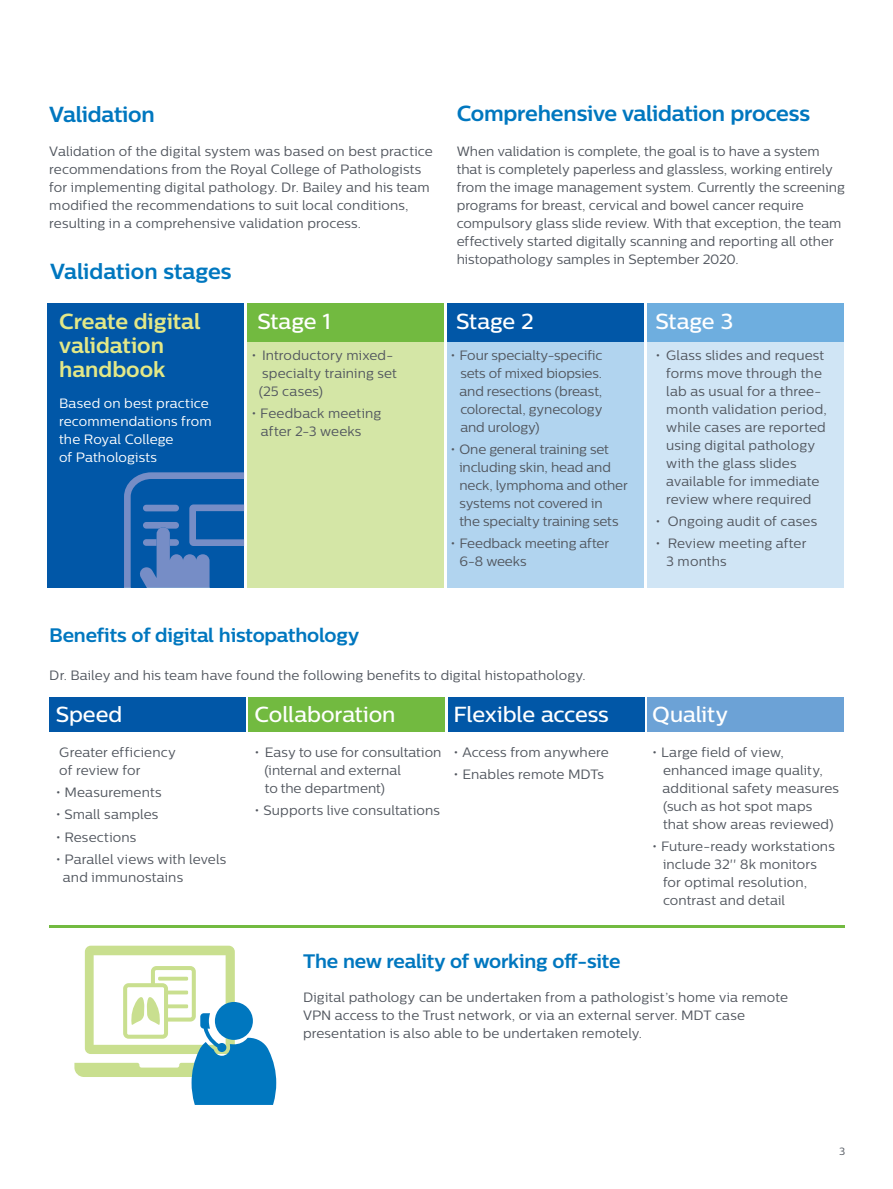
<style>
.page{position:relative;width:893px;height:1189px;background:#fff}
.page>*{position:absolute;margin:0;border:0;box-sizing:border-box;transform-origin:0 0}
.t1{font:500 21.75px "Centrale Sans";letter-spacing:-.005em;color:#fff}
.t2{font:700 21.75px "Centrale Sans";letter-spacing:-.01em;color:#0077bf}
.t3{font:700 21.75px/24px "Centrale Sans";letter-spacing:-.005em;color:#e3e887}
.t4{font:700 19.5px "Centrale Sans";letter-spacing:-.01em;color:#0077bf}
.t5{font:13.5px/18px "Centrale Sans";letter-spacing:.005em;color:#52575f}
.t6{font:13.5px/18px "Centrale Sans";letter-spacing:.01em;color:#fff}
.t7{font:10.5px "Centrale Sans";color:#52575f}
</style>
<div class="page">
<div style="left:447px;top:303px;width:197px;height:284px;background:#b1d4ef"></div>
<div style="left:247px;top:303px;width:197px;height:284px;background:#d4e6a6"></div>
<div style="left:647px;top:303px;width:197px;height:284px;background:#d0e5f5"></div>
<div style="left:48px;top:303px;width:196px;height:284px;background:#0157a7"></div>
<div style="left:647px;top:303px;width:197px;height:38px;background:#6eaedf"></div>
<div style="left:447px;top:303px;width:197px;height:38px;background:#0157a7"></div>
<div style="left:247px;top:303px;width:197px;height:38px;background:#72ba40"></div>
<div style="left:647px;top:697px;width:197px;height:34px;background:#6ca2d6"></div>
<div style="left:448px;top:697px;width:196px;height:34px;background:#0157a7"></div>
<div style="left:248px;top:697px;width:197px;height:34px;background:#72ba40"></div>
<div style="left:49px;top:697px;width:196px;height:34px;background:#0157a7"></div>
<svg style="left:124px;top:472px;width:121px;height:116px"></svg>
<hr style="left:49px;top:924px;width:796px;height:3px;background:#72ba40">
<svg style="left:74px;top:945px;width:202px;height:159px"></svg>
<div style="left:215px;top:1001px;width:38px;height:38px;background:#0077bf;border-radius:50%"></div>
<h1 class="t2" style="left:49px;top:101px;width:107px">Validation</h1>
<p class="t5" style="left:49px;top:142px;width:385px">Validation of the digital system was based on best practice recommendations from the Royal College of Pathologists for implementing digital pathology. Dr. Bailey and his team modified the recommendations to suit local conditions, resulting in a comprehensive validation process.</p>
<h1 class="t2" style="left:50px;top:258px;width:183px">Validation stages</h1>
<h1 class="t2" style="left:457px;top:100px;width:355px">Comprehensive validation process</h1>
<p class="t5" style="left:457px;top:142px;width:390px">When validation is complete, the goal is to have a system that is completely paperless and glassless, working entirely from the image management system. Currently the screening programs for breast, cervical and bowel cancer require compulsory glass slide review. With that exception, the team effectively started digitally scanning and reporting all other histopathology samples in September 2020.</p>
<h1 class="t3" style="left:59px;top:309px;width:143px">Create digital validation handbook</h1>
<p class="t6" style="left:59px;top:393px;width:154px">Based on best practice recommendations from the Royal College<br>of Pathologists</p>
<h1 class="t1" style="left:257px;top:308px;width:75px">Stage 1</h1>
<p class="t5" style="left:259px;top:345px;width:140px;text-indent:-7px">• Introductory mixed&shy;specialty training set (25 cases)</p>
<p class="t5" style="left:261px;top:404px;width:122px;text-indent:-9px">• Feedback meeting after 2-3 weeks</p>
<h1 class="t1" style="left:456px;top:308px;width:79px">Stage 2</h1>
<p class="t5" style="left:459px;top:345px;width:145px;text-align:justify;text-indent:-9px">• Four specialty-specific sets of mixed biopsies. and resections (breast, colorectal, gynecology and urology)</p>
<p class="t5" style="left:459px;top:440px;width:170px;text-indent:-9px">• One general training set including skin, head and neck, lymphoma and other systems not covered in<br>the specialty training sets</p>
<p class="t5" style="left:459px;top:534px;width:151px;text-indent:-9px">• Feedback meeting after<br>6-8 weeks</p>
<h1 class="t1" style="left:655px;top:308px;width:79px">Stage 3</h1>
<p class="t5" style="left:666px;top:345px;width:162px;text-indent:-11px">• Glass slides and request forms move through the lab as usual for a three&shy;month validation period, while cases are reported using digital pathology with the glass slides available for immediate review where required</p>
<p class="t5" style="left:655px;top:512px;width:163px">• Ongoing audit of cases</p>
<p class="t5" style="left:666px;top:534px;width:142px;text-indent:-11px">• Review meeting after<br>3 months</p>
<h2 class="t4" style="left:49px;top:623px;width:312px">Benefits of digital histopathology</h2>
<p class="t5" style="left:49px;top:665px;width:538px">Dr. Bailey and his team have found the following benefits to digital histopathology.</p>
<h1 class="t1" style="left:56px;top:701px;width:68px">Speed</h1>
<p class="t5" style="left:59px;top:742px;width:118px">Greater efficiency of review for</p>
<p class="t5" style="left:56px;top:783px;width:107px">• Measurements</p>
<p class="t5" style="left:56px;top:805px;width:104px">• Small samples</p>
<p class="t5" style="left:56px;top:827px;width:82px">• Resections</p>
<p class="t5" style="left:63px;top:849px;width:165px;text-indent:-7px">• Parallel views with levels and immunostains</p>
<h1 class="t1" style="left:255px;top:701px;width:143px">Collaboration</h1>
<p class="t5" style="left:264px;top:742px;width:179px;text-indent:-10px">• Easy to use for consultation (internal and external<br>to the department)</p>
<p class="t5" style="left:255px;top:801px;width:187px">• Supports live consultations</p>
<h1 class="t1" style="left:453px;top:701px;width:157px">Flexible access</h1>
<p class="t5" style="left:453px;top:742px;width:157px">• Access from anywhere</p>
<p class="t5" style="left:453px;top:765px;width:152px">• Enables remote MDTs</p>
<h1 class="t1" style="left:652px;top:701px;width:77px">Quality</h1>
<p class="t5" style="left:663px;top:742px;width:178px;text-indent:-10px">• Large field of view, enhanced image quality, additional safety measures (such as hot spot maps that show areas reviewed)</p>
<p class="t5" style="left:663px;top:837px;width:173px;text-indent:-11px">• Future-ready workstations include 32'' 8k monitors for optimal resolution, contrast and detail</p>
<h2 class="t4" style="left:303px;top:948px;width:319px">The new reality of working off-site</h2>
<p class="t5" style="left:303px;top:987px;width:486px">Digital pathology can be undertaken from a pathologist’s home via remote<br>VPN access to the Trust network, or via an external server. MDT case presentation is also able to be undertaken remotely.</p>
<p class="t7" style="left:839px;top:1144px;width:8px">3</p>
</div>
